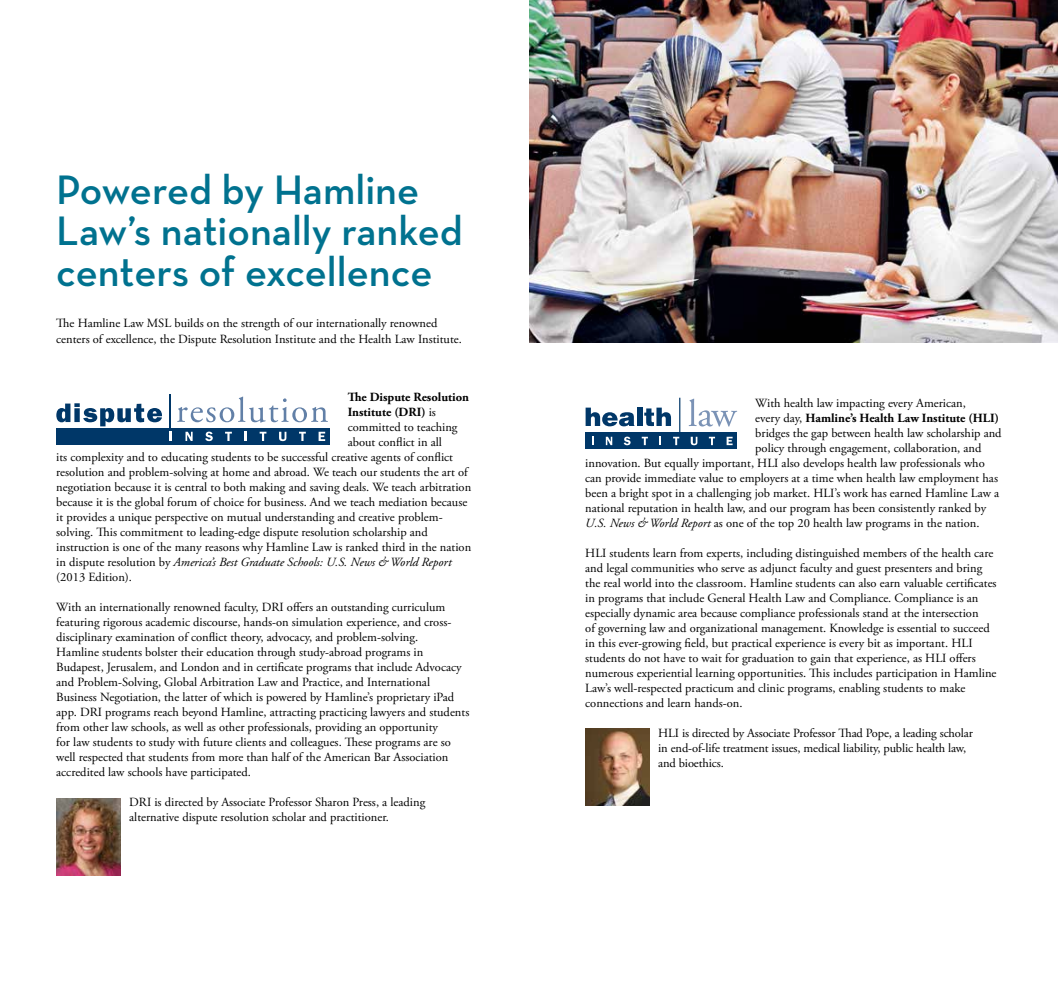
<style>
.page{position:relative;width:1058px;height:990px;background:#fff}
.page>*{position:absolute;margin:0;border:0;box-sizing:border-box;transform-origin:0 0}
.t1{font:600 41.88px/41.2px "Neutraface Text";color:#00728f}
.t2{font:12.5px/15px "Adobe Garamond Pro";color:#000}
.t3{font:700 12.5px "Adobe Garamond Pro";color:#000}
.t4{font:italic 12.5px "Adobe Garamond Pro";color:#000}
.s1{font-weight:400}
.s2{font-style:normal}
.s3{font-style:italic}
</style>
<div class="page">
<img style="left:56px;top:798px;width:64px;height:77px">
<img style="left:585px;top:729px;width:64px;height:76px">
<hr style="left:170px;top:394px;width:1px;height:42px;background:#003768">
<div style="left:56px;top:428px;width:274px;height:17px;background:#003768"></div>
<svg style="left:56px;top:403px;width:106px;height:23px"></svg>
<svg style="left:177px;top:397px;width:151px;height:26px"></svg>
<svg style="left:170px;top:432px;width:2px;height:9px"></svg>
<svg style="left:185px;top:432px;width:8px;height:9px"></svg>
<svg style="left:205px;top:432px;width:8px;height:9px"></svg>
<svg style="left:225px;top:432px;width:7px;height:9px"></svg>
<svg style="left:245px;top:432px;width:2px;height:9px"></svg>
<svg style="left:260px;top:432px;width:6px;height:9px"></svg>
<svg style="left:279px;top:432px;width:7px;height:9px"></svg>
<svg style="left:299px;top:432px;width:7px;height:9px"></svg>
<svg style="left:318px;top:432px;width:7px;height:9px"></svg>
<div style="left:585px;top:432px;width:152px;height:17px;background:#003768"></div>
<svg style="left:606px;top:437px;width:6px;height:8px"></svg>
<svg style="left:623px;top:437px;width:7px;height:8px"></svg>
<svg style="left:641px;top:437px;width:7px;height:8px"></svg>
<svg style="left:659px;top:437px;width:2px;height:8px"></svg>
<svg style="left:673px;top:437px;width:6px;height:8px"></svg>
<svg style="left:690px;top:437px;width:7px;height:8px"></svg>
<svg style="left:709px;top:437px;width:6px;height:8px"></svg>
<svg style="left:726px;top:437px;width:6px;height:8px"></svg>
<hr style="left:679px;top:398px;width:1px;height:38px;background:#003768">
<svg style="left:688px;top:399px;width:49px;height:28px"></svg>
<svg style="left:585px;top:408px;width:49px;height:18px"></svg>
<div style="left:637px;top:408px;width:5px;height:18px;background:#003768"></div>
<svg style="left:644px;top:408px;width:27px;height:18px"></svg>
<img style="left:529px;top:0;width:529px;height:342px">
<h1 class="t1" style="left:56px;top:168px;width:408px">Powered by Hamline<br>Law’s nationally ranked centers of excellence</h1>
<p class="t2" style="left:56px;top:316px;width:407px;line-height:16.2px">The Hamline Law MSL builds on the strength of our internationally renowned centers of excellence, the Dispute Resolution Institute and the Health Law Institute.</p>
<p class="t3" style="left:348px;top:390px;width:123px">The Dispute Resolution</p>
<p class="t3" style="left:348px;top:405px;width:90px">Institute (DRI) <span class="s1">is</span></p>
<p class="t2" style="left:348px;top:420px;width:111px">committed to teaching</p>
<p class="t2" style="left:348px;top:435px;width:96px">about conflict in all</p>
<p class="t2" style="left:56px;top:450px;width:398px">its complexity and to educating students to be successful creative agents of conflict</p>
<p class="t2" style="left:56px;top:465px;width:413px">resolution and problem-solving at home and abroad. We teach our students the art of</p>
<p class="t2" style="left:56px;top:480px;width:416px">negotiation because it is central to both making and saving deals. We teach arbitration</p>
<p class="t2" style="left:56px;top:495px;width:412px">because it is the global forum of choice for business. And we teach mediation because</p>
<p class="t2" style="left:56px;top:510px;width:388px">it provides a unique perspective on mutual understanding and creative problem-</p>
<p class="t2" style="left:56px;top:525px;width:373px">solving. This commitment to leading-edge dispute resolution scholarship and</p>
<p class="t2" style="left:56px;top:540px;width:416px">instruction is one of the many reasons why Hamline Law is ranked third in the nation</p>
<p class="t4" style="left:56px;top:555px;width:397px"><span class="s2">in dispute resolution by</span> America’s Best Graduate Schools: U.S. News &amp; World Report</p>
<p class="t2" style="left:56px;top:570px;width:77px">(2013 Edition).</p>
<p class="t2" style="left:56px;top:600px;width:414px">With an internationally renowned faculty, DRI offers an outstanding curriculum featuring rigorous academic discourse, hands-on simulation experience, and cross&shy;disciplinary examination of conflict theory, advocacy, and problem-solving.<br>Hamline students bolster their education through study-abroad programs in Budapest, Jerusalem, and London and in certificate programs that include Advocacy and Problem-Solving, Global Arbitration Law and Practice, and International Business Negotiation, the latter of which is powered by Hamline’s proprietary iPad app. DRI programs reach beyond Hamline, attracting practicing lawyers and students from other law schools, as well as other professionals, providing an opportunity<br>for law students to study with future clients and colleagues. These programs are so well respected that students from more than half of the American Bar Association accredited law schools have participated.</p>
<p class="t2" style="left:129px;top:795px;width:297px">DRI is directed by Associate Professor Sharon Press, a leading alternative dispute resolution scholar and practitioner.</p>
<p class="t2" style="left:755px;top:396px;width:212px">With health law impacting every American,</p>
<p class="t3" style="left:755px;top:410px;width:245px"><span class="s1">every day,</span> Hamline’s Health Law Institute (HLI)</p>
<p class="t2" style="left:755px;top:426px;width:248px">bridges the gap between health law scholarship and</p>
<p class="t2" style="left:755px;top:441px;width:228px">policy through engagement, collaboration, and</p>
<p class="t2" style="left:585px;top:456px;width:401px">innovation. But equally important, HLI also develops health law professionals who</p>
<p class="t2" style="left:585px;top:471px;width:414px">can provide immediate value to employers at a time when health law employment has</p>
<p class="t2" style="left:585px;top:486px;width:415px">been a bright spot in a challenging job market. HLI’s work has earned Hamline Law a</p>
<p class="t2" style="left:585px;top:501px;width:402px">national reputation in health law, and our program has been consistently ranked by</p>
<p class="t2" style="left:585px;top:516px;width:396px"><span class="s3">U.S. News &amp; World Report</span> as one of the top 20 health law programs in the nation.</p>
<p class="t2" style="left:585px;top:546px;width:413px">HLI students learn from experts, including distinguished members of the health care and legal communities who serve as adjunct faculty and guest presenters and bring the real world into the classroom. Hamline students can also earn valuable certificates in programs that include General Health Law and Compliance. Compliance is an especially dynamic area because compliance professionals stand at the intersection<br>of governing law and organizational management. Knowledge is essential to succeed in this ever-growing field, but practical experience is every bit as important. HLI students do not have to wait for graduation to gain that experience, as HLI offers numerous experiential learning opportunities. This includes participation in Hamline Law’s well-respected practicum and clinic programs, enabling students to make connections and learn hands-on.</p>
<p class="t2" style="left:658px;top:726px;width:316px">HLI is directed by Associate Professor Thad Pope, a leading scholar in end-of-life treatment issues, medical liability, public health law, and bioethics.</p>
</div>
